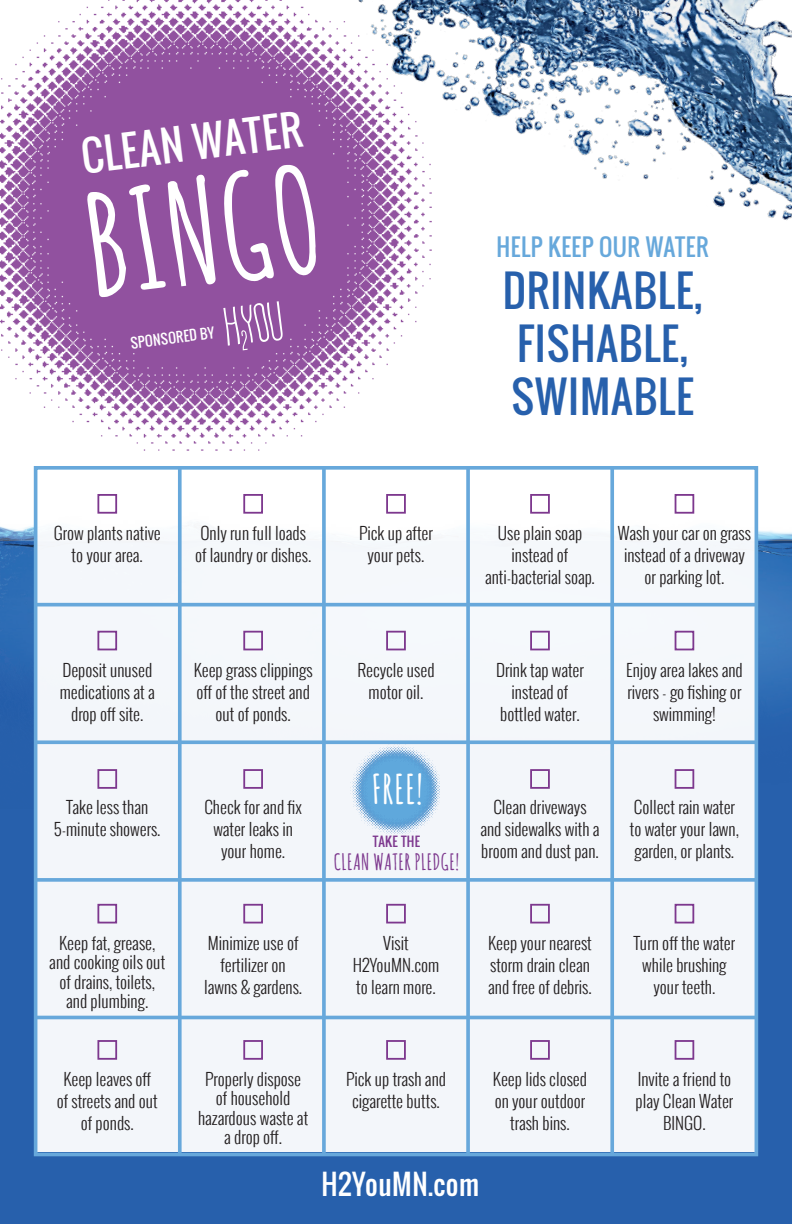
<style>
.page{position:relative;width:792px;height:1224px;background:#fff}
.page>*{position:absolute;margin:0;border:0;box-sizing:border-box;transform-origin:0 0}
.t1{font:700 139.2px "Amatic SC";color:#fff}
.t2{font:42.2px "Oswald";letter-spacing:.02em;color:#2760ac}
.t3{font:40.6px "Oswald";color:#fff}
.t4{font:700 40.2px "Amatic SC";color:#fff}
.t5{font:27.4px "Oswald";letter-spacing:.02em;color:#fff}
.t6{font:23.2px "Oswald";letter-spacing:.02em;color:#67a8db}
.t7{font:700 22px "Amatic SC";letter-spacing:.02em;color:#7d388e}
.t8{font:300 17px/22px "Oswald";color:#231f20;text-align:center}
.t9{font:13.4px "Oswald";color:#fff}
.t10{font:12.8px "Oswald";letter-spacing:.02em;color:#7d388e}
</style>
<div class="page">
<div style="left:0;top:541px;width:792px;height:683px;background:#2760ac"></div>
<img style="left:0;top:477px;width:792px;height:358px">
<div style="left:37px;top:468px;width:720px;height:684px;background:#f3f6fa"></div>
<div style="left:34px;top:466px;width:724px;height:690px;border:4px solid #67a8db"></div>
<svg style="left:178px;top:468px;width:4px;height:688px;background:#74afde"></svg>
<svg style="left:322px;top:473px;width:4px;height:683px;background:#73aedd"></svg>
<svg style="left:466px;top:473px;width:4px;height:683px;background:#73aedd"></svg>
<svg style="left:610px;top:473px;width:4px;height:683px;background:#74afde"></svg>
<hr style="left:36px;top:1016px;width:720px;height:3px;background:#67a8db">
<svg style="left:36px;top:878px;width:720px;height:4px;background:#72aedd"></svg>
<svg style="left:36px;top:740px;width:720px;height:4px;background:#76b0de"></svg>
<hr style="left:36px;top:603px;width:720px;height:3px;background:#67a8db">
<img style="left:348px;top:740px;width:92px;height:94px">
<div style="left:97px;top:494px;width:20px;height:20px;border:2px solid #7d388e"></div>
<div style="left:97px;top:904px;width:20px;height:19px;border:2px solid #7d388e"></div>
<div style="left:97px;top:1040px;width:20px;height:20px;border:2px solid #7d388e"></div>
<div style="left:243px;top:494px;width:20px;height:20px;border:2px solid #7d388e"></div>
<div style="left:530px;top:494px;width:20px;height:20px;border:2px solid #7d388e"></div>
<div style="left:675px;top:494px;width:19px;height:20px;border:2px solid #7d388e"></div>
<div style="left:386px;top:494px;width:20px;height:20px;border:2px solid #7d388e"></div>
<div style="left:243px;top:631px;width:20px;height:19px;border:2px solid #7d388e"></div>
<div style="left:530px;top:631px;width:20px;height:19px;border:2px solid #7d388e"></div>
<div style="left:675px;top:631px;width:19px;height:19px;border:2px solid #7d388e"></div>
<div style="left:386px;top:631px;width:20px;height:19px;border:2px solid #7d388e"></div>
<div style="left:243px;top:769px;width:20px;height:20px;border:2px solid #7d388e"></div>
<div style="left:530px;top:769px;width:20px;height:20px;border:2px solid #7d388e"></div>
<div style="left:675px;top:769px;width:19px;height:20px;border:2px solid #7d388e"></div>
<div style="left:243px;top:904px;width:20px;height:19px;border:2px solid #7d388e"></div>
<div style="left:530px;top:904px;width:20px;height:19px;border:2px solid #7d388e"></div>
<div style="left:675px;top:904px;width:19px;height:19px;border:2px solid #7d388e"></div>
<div style="left:386px;top:904px;width:20px;height:19px;border:2px solid #7d388e"></div>
<div style="left:243px;top:1040px;width:20px;height:20px;border:2px solid #7d388e"></div>
<div style="left:530px;top:1040px;width:20px;height:20px;border:2px solid #7d388e"></div>
<div style="left:675px;top:1040px;width:19px;height:20px;border:2px solid #7d388e"></div>
<div style="left:386px;top:1040px;width:20px;height:20px;border:2px solid #7d388e"></div>
<div style="left:97px;top:631px;width:20px;height:19px;border:2px solid #7d388e"></div>
<div style="left:97px;top:769px;width:20px;height:20px;border:2px solid #7d388e"></div>
<img style="left:0;top:0;width:250px;height:451px">
<svg style="left:223px;top:301px;width:27px;height:49px"></svg>
<img style="left:250px;top:0;width:542px;height:473px">
<p class="t3" style="left:78px;top:126px;width:224px;rotate:-7deg">CLEAN WATER</p>
<p class="t1" style="left:74px;top:148px;width:237px;rotate:-7deg">BINGO</p>
<p class="t9" style="left:130px;top:333px;width:86px;rotate:-7deg">SPONSORED BY</p>
<p class="t6" style="left:497px;top:229px;width:213px">HELP KEEP OUR WATER</p>
<p class="t2" style="left:503px;top:259px;width:201px">DRINKABLE,</p>
<p class="t2" style="left:517px;top:312px;width:172px">FISHABLE,</p>
<p class="t2" style="left:512px;top:365px;width:184px">SWIMABLE</p>
<p class="t8" style="left:54px;top:522px;width:108px">Grow plants native to your area.</p>
<p class="t8" style="left:195px;top:522px;width:118px">Only run full loads of laundry or dishes.</p>
<p class="t8" style="left:359px;top:522px;width:75px">Pick up after your pets.</p>
<p class="t8" style="left:485px;top:522px;width:111px">Use plain soap instead of anti-bacterial soap.</p>
<p class="t8" style="left:618px;top:522px;width:135px">Wash your car on grass instead of a driveway or parking lot.</p>
<p class="t8" style="left:60px;top:658px;width:97px">Deposit unused medications at a drop off site.</p>
<p class="t8" style="left:54px;top:796px;width:108px">Take less than<br>5-minute showers.</p>
<p class="t8" style="left:194px;top:658px;width:120px">Keep grass clippings off of the street and out of ponds.</p>
<p class="t8" style="left:204px;top:796px;width:99px">Check for and fix water leaks in your home.</p>
<p class="t8" style="left:357px;top:658px;width:79px">Recycle used motor oil.</p>
<p class="t4" style="left:372px;top:761px;width:52px">FREE!</p>
<p class="t10" style="left:373px;top:832px;width:49px">TAKE THE</p>
<p class="t7" style="left:334px;top:846px;width:127px">CLEAN WATER PLEDGE!</p>
<p class="t8" style="left:496px;top:658px;width:89px">Drink tap water instead of bottled water.</p>
<p class="t8" style="left:480px;top:796px;width:121px">Clean driveways<br>and sidewalks with a broom and dust pan.</p>
<p class="t8" style="left:49px;top:933px;width:117px;line-height:19.6px">Keep fat, grease, and cooking oils out of drains, toilets, and plumbing.</p>
<p class="t8" style="left:204px;top:932px;width:100px">Minimize use of fertilizer on lawns &amp; gardens.</p>
<p class="t8" style="left:353px;top:932px;width:88px">Visit<br>H2YouMN.com to learn more.</p>
<p class="t8" style="left:57px;top:1068px;width:103px">Keep leaves off of streets and out of ponds.</p>
<p class="t8" style="left:346px;top:1068px;width:101px">Pick up trash and cigarette butts.</p>
<p class="t8" style="left:198px;top:1069px;width:112px;line-height:19.4px">Properly dispose of household hazardous waste at a drop off.</p>
<p class="t8" style="left:488px;top:932px;width:105px;text-align:justify">Keep your nearest storm drain clean and free of debris.</p>
<p class="t8" style="left:493px;top:1068px;width:96px">Keep lids closed on your outdoor trash bins.</p>
<p class="t8" style="left:626px;top:658px;width:118px">Enjoy area lakes and rivers - go fishing or swimming!</p>
<p class="t8" style="left:630px;top:796px;width:111px;text-align:left">Collect rain water to water your lawn, garden, or plants.</p>
<p class="t8" style="left:634px;top:932px;width:103px">Turn off the water while brushing your teeth.</p>
<p class="t8" style="left:635px;top:1068px;width:99px">Invite a friend to play Clean Water<br>BINGO.</p>
<p class="t5" style="left:321px;top:1164px;width:159px">H2YouMN.com</p>
</div>
